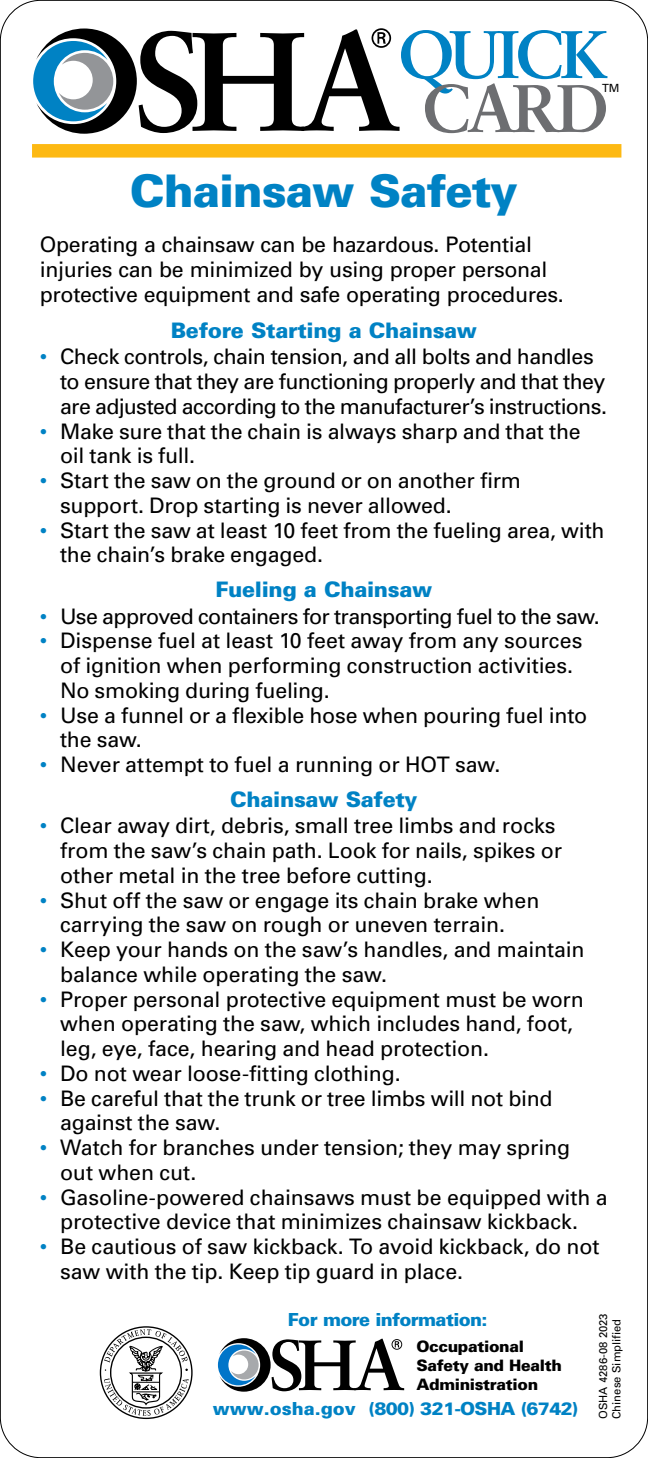
<style>
.page{position:relative;width:648px;height:1458px;background:#fff}
.page>*{position:absolute;margin:0;border:0;box-sizing:border-box;transform-origin:0 0}
.t1{font:700 67.5px/54px "Sabon";letter-spacing:-.06em;color:#0082c4;text-align:center}
.t2{font:900 45px "Univers";letter-spacing:-.025em;color:#0082c4}
.body{font:21.38px/24.8px "Univers";letter-spacing:-.01em;color:#000}
.subhead{font:900 21.38px "Univers";letter-spacing:-.015em;color:#0082c4}
.body-2{font:21.38px "Univers";letter-spacing:-.03em;color:#000}
.t3{font:900 18px "Univers";letter-spacing:-.03em;color:#0082c4}
.t4{font:900 18px "Univers";color:#0082c4}
.t5{font:900 15.75px "Univers";letter-spacing:-.02em;color:#000}
.t6{font:11.25px/13.5px "Univers";color:#000}
.s1{color:#6d6e71}
.s2{color:#0082c4}
</style>
<div class="page">
<svg style="left:218px;top:1338px;width:186px;height:54px"></svg>
<svg style="left:104px;top:1329px;width:85px;height:87px"></svg>
<svg style="left:33px;top:28px;width:367px;height:106px"></svg>
<div style="left:32px;top:144px;width:589px;height:14px;background:#fdb913"></div>
<p class="t1" style="left:398px;top:26px;width:212px">QUICK<br><span class="s1">CARD</span></p>
<p class="t6" style="left:602px;top:81px;width:19px">TM</p>
<p class="t2" style="left:130px;top:163px;width:390px">Chainsaw Safety</p>
<p class="body" style="left:40px;top:232px;width:525px">Operating a chainsaw can be hazardous. Potential injuries can be minimized by using proper personal protective equipment and safe operating procedures.</p>
<p class="subhead" style="left:171px;top:317px;width:308px">Before Starting a Chainsaw</p>
<p class="body" style="left:60px;top:344px;width:548px;text-indent:-20px"><span class="s2">•</span> Check controls, chain tension, and all bolts and handles to ensure that they are functioning properly and that they are adjusted according to the manufacturer’s instructions.</p>
<p class="body" style="left:60px;top:418px;width:522px;text-indent:-20px"><span class="s2">•</span> Make sure that the chain is always sharp and that the oil tank is full.</p>
<p class="body" style="left:60px;top:468px;width:462px;text-indent:-20px"><span class="s2">•</span> Start the saw on the ground or on another firm support. Drop starting is never allowed.</p>
<p class="body" style="left:60px;top:517px;width:546px;text-indent:-20px"><span class="s2">•</span> Start the saw at least 10 feet from the fueling area, with the chain’s brake engaged.</p>
<p class="subhead" style="left:216px;top:576px;width:218px">Fueling a Chainsaw</p>
<p class="body-2" style="left:40px;top:603px;width:561px"><span class="s2">•</span> Use approved containers for transporting fuel to the saw.</p>
<p class="body" style="left:60px;top:628px;width:524px;text-indent:-20px"><span class="s2">•</span> Dispense fuel at least 10 feet away from any sources of ignition when performing construction activities.<br>No smoking during fueling.</p>
<p class="body" style="left:60px;top:702px;width:529px;text-indent:-20px"><span class="s2">•</span> Use a funnel or a flexible hose when pouring fuel into the saw.</p>
<p class="body" style="left:40px;top:752px;width:462px"><span class="s2">•</span> Never attempt to fuel a running or HOT saw.</p>
<p class="subhead" style="left:230px;top:786px;width:189px">Chainsaw Safety</p>
<p class="body" style="left:60px;top:813px;width:503px;text-indent:-20px"><span class="s2">•</span> Clear away dirt, debris, small tree limbs and rocks from the saw’s chain path. Look for nails, spikes or other metal in the tree before cutting.</p>
<p class="body" style="left:60px;top:887px;width:481px;text-indent:-20px"><span class="s2">•</span> Shut off the saw or engage its chain brake when carrying the saw on rough or uneven terrain.</p>
<p class="body" style="left:60px;top:937px;width:526px;text-indent:-20px"><span class="s2">•</span> Keep your hands on the saw’s handles, and maintain balance while operating the saw.</p>
<p class="body" style="left:60px;top:986px;width:525px;text-indent:-20px"><span class="s2">•</span> Proper personal protective equipment must be worn when operating the saw, which includes hand, foot, leg, eye, face, hearing and head protection.</p>
<p class="body" style="left:40px;top:1061px;width:362px"><span class="s2">•</span> Do not wear loose-fitting clothing.</p>
<p class="body" style="left:60px;top:1085px;width:494px;text-indent:-20px"><span class="s2">•</span> Be careful that the trunk or tree limbs will not bind against the saw.</p>
<p class="body" style="left:60px;top:1135px;width:512px;text-indent:-20px"><span class="s2">•</span> Watch for branches under tension; they may spring out when cut.</p>
<p class="body" style="left:40px;top:1184px;width:569px;text-align:center"><span class="s2">•</span> Gasoline-powered chainsaws must be equipped with a protective device that minimizes chainsaw kickback.</p>
<p class="body" style="left:60px;top:1234px;width:541px;text-indent:-20px"><span class="s2">•</span> Be cautious of saw kickback. To avoid kickback, do not saw with the tip. Keep tip guard in place.</p>
<p class="t3" style="left:288px;top:1308px;width:201px">For more information:</p>
<p class="t5" style="left:416px;top:1337px;width:109px">Occupational</p>
<p class="t5" style="left:416px;top:1356px;width:147px">Safety and Health</p>
<p class="t5" style="left:416px;top:1375px;width:123px">Administration</p>
<p class="t4" style="left:213px;top:1397px;width:144px">www.osha.gov</p>
<p class="t3" style="left:369px;top:1397px;width:211px">(800) 321-OSHA (6742)</p>
<p class="t6" style="left:596px;top:1419px;width:107px;rotate:-90deg">OSHA 4286-08 2023<br>Chinese Simplified</p>
</div>
